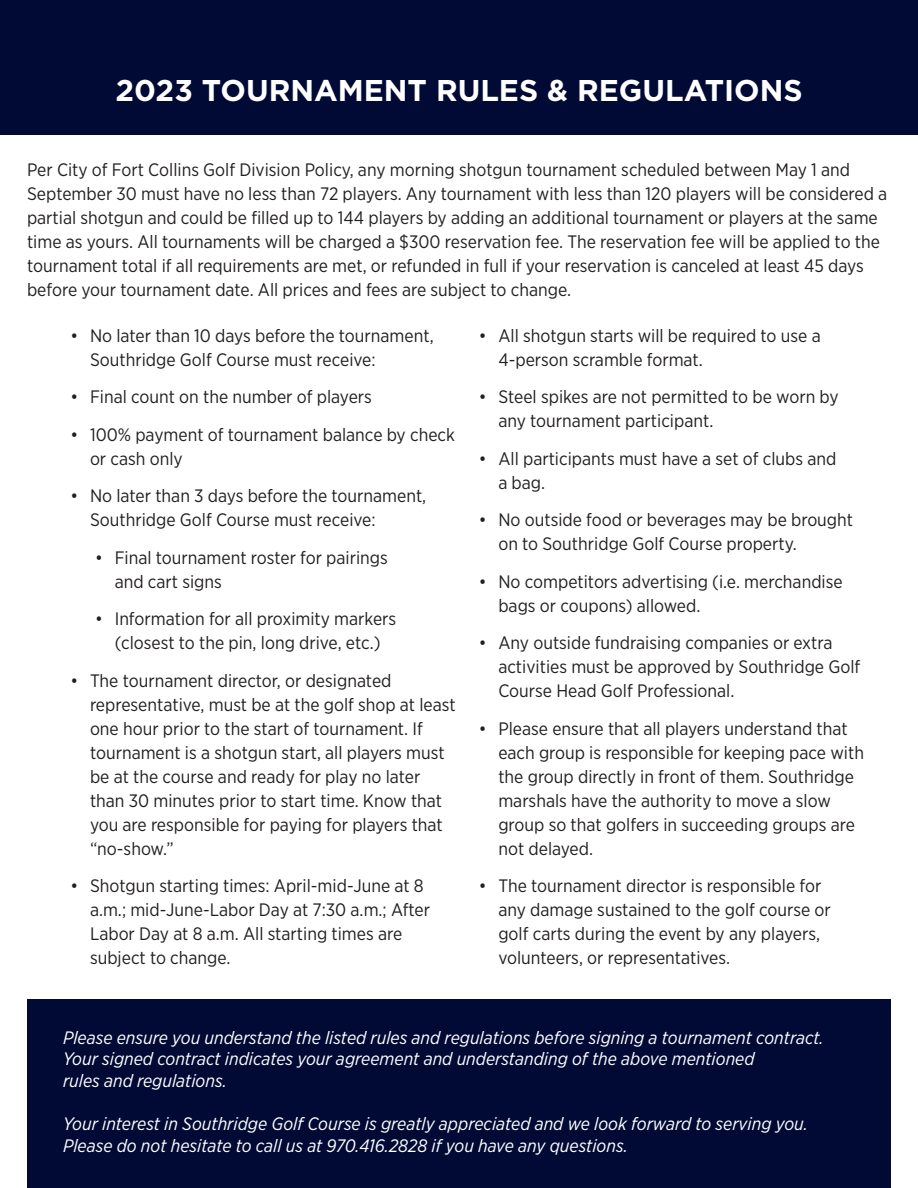
<style>
.page{position:relative;width:918px;height:1188px;background:#fff}
.page>*{position:absolute;margin:0;border:0;box-sizing:border-box;transform-origin:0 0}
.t1{font:700 30px "Gotham";color:#fff}
.t2{font:18px/24px "Gotham Narrow";color:#231f20}
.t3{font:italic 18px/21.6px "Gotham Narrow";color:#fff}
</style>
<div class="page">
<div style="left:0;top:0;width:918px;height:135px;background:#000a35"></div>
<div style="left:27px;top:999px;width:864px;height:189px;background:#000a35"></div>
<p class="t1" style="left:115px;top:71px;width:689px">2023 TOURNAMENT RULES &amp; REGULATIONS</p>
<p class="t2" style="left:27px;top:158px;width:862px">Per City of Fort Collins Golf Division Policy, any morning shotgun tournament scheduled between May 1 and September 30 must have no less than 72 players. Any tournament with less than 120 players will be considered a partial shotgun and could be filled up to 144 players by adding an additional tournament or players at the same time as yours. All tournaments will be charged a $300 reservation fee. The reservation fee will be applied to the tournament total if all requirements are met, or refunded in full if your reservation is canceled at least 45 days before your tournament date. All prices and fees are subject to change.</p>
<p class="t2" style="left:90px;top:323px;width:345px;text-indent:-20px">• No later than 10 days before the tournament,<br>Southridge Golf Course must receive:</p>
<p class="t2" style="left:70px;top:384px;width:303px">• Final count on the number of players</p>
<p class="t2" style="left:90px;top:422px;width:367px;text-indent:-20px">• 100% payment of tournament balance by check or cash only</p>
<p class="t2" style="left:90px;top:483px;width:338px;text-indent:-20px">• No later than 3 days before the tournament,<br>Southridge Golf Course must receive:</p>
<p class="t2" style="left:115px;top:545px;width:275px;text-indent:-20px">• Final tournament roster for pairings and cart signs</p>
<p class="t2" style="left:95px;top:606px;width:302px;text-align:center">• Information for all proximity markers (closest to the pin, long drive, etc.)</p>
<p class="t2" style="left:90px;top:668px;width:367px;text-indent:-20px">• The tournament director, or designated representative, must be at the golf shop at least one hour prior to the start of tournament. If tournament is a shotgun start, all players must be at the course and ready for play no later than 30 minutes prior to start time. Know that you are responsible for paying for players that “no-show.”</p>
<p class="t2" style="left:90px;top:873px;width:342px;text-indent:-20px">• Shotgun starting times: April-mid-June at 8 a.m.; mid-June-Labor Day at 7:30 a.m.; After Labor Day at 8 a.m. All starting times are subject to change.</p>
<p class="t2" style="left:498px;top:323px;width:324px;text-indent:-20px">• All shotgun starts will be required to use a<br>4-person scramble format.</p>
<p class="t2" style="left:498px;top:384px;width:342px;text-indent:-20px">• Steel spikes are not permitted to be worn by any tournament participant.</p>
<p class="t2" style="left:498px;top:446px;width:340px;text-indent:-20px">• All participants must have a set of clubs and a bag.</p>
<p class="t2" style="left:498px;top:507px;width:356px;text-indent:-20px">• No outside food or beverages may be brought on to Southridge Golf Course property.</p>
<p class="t2" style="left:498px;top:569px;width:346px;text-indent:-20px">• No competitors advertising (i.e. merchandise bags or coupons) allowed.</p>
<p class="t2" style="left:498px;top:630px;width:363px;text-indent:-20px">• Any outside fundraising companies or extra activities must be approved by Southridge Golf<br>Course Head Golf Professional.</p>
<p class="t2" style="left:498px;top:716px;width:367px;text-indent:-20px">• Please ensure that all players understand that each group is responsible for keeping pace with the group directly in front of them. Southridge marshals have the authority to move a slow group so that golfers in succeeding groups are not delayed.</p>
<p class="t2" style="left:498px;top:873px;width:334px;text-indent:-20px">• The tournament director is responsible for any damage sustained to the golf course or golf carts during the event by any players, volunteers, or representatives.</p>
<p class="t3" style="left:63px;top:1026px;width:762px">Please ensure you understand the listed rules and regulations before signing a tournament contract.<br>Your signed contract indicates your agreement and understanding of the above mentioned<br>rules and regulations.</p>
<p class="t3" style="left:63px;top:1113px;width:746px">Your interest in Southridge Golf Course is greatly appreciated and we look forward to serving you.<br>Please do not hesitate to call us at 970.416.2828 if you have any questions.</p>
</div>
